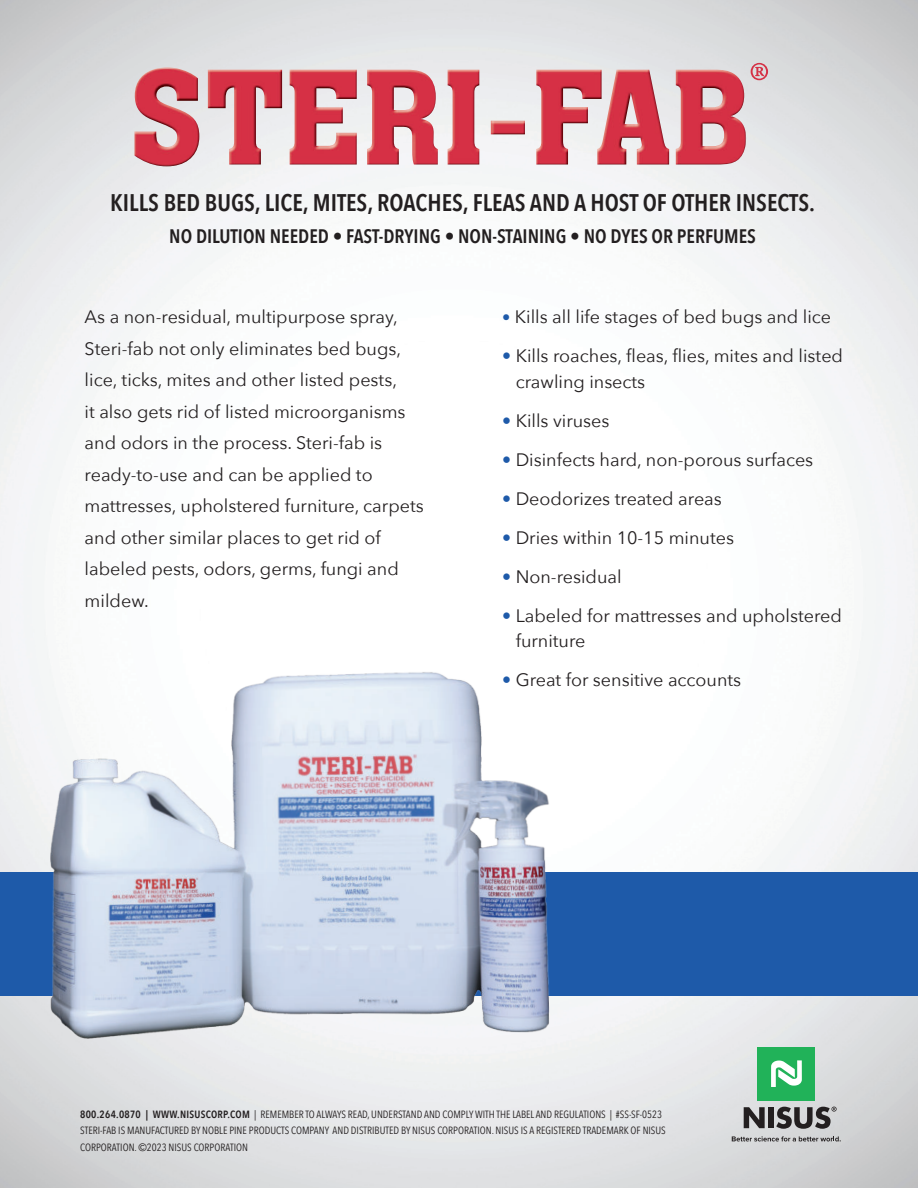
<style>
.page{position:relative;width:918px;height:1188px;background:#fff}
.page>*{position:absolute;margin:0;border:0;box-sizing:border-box;transform-origin:0 0}
.t1{font:67.35px "Minion Pro";color:#d53145}
.t2{font:600 24px "Avenir Next Condensed";color:#231f20}
.t3{font:600 19.5px "Avenir Next Condensed";color:#231f20}
.t4{font:18px/31.5px "Avenir Next";color:#231f20}
.t5{font:10.5px/16.5px "Avenir Next Condensed";color:#231f20}
.s1{font-size:16.5px;color:#1e5aa9}
.s2{color:#1e5aa9}
.s3{font-weight:600}
.s4{font-family:"Avenir Next"}
</style>
<div class="page">
<svg style="left:744px;top:1107px;width:21px;height:21px"></svg>
<div style="left:768px;top:1107px;width:6px;height:21px;background:#231f20"></div>
<div style="left:757px;top:1047px;width:58px;height:54px;background:#21b259"></div>
<svg style="left:771px;top:1060px;width:31px;height:27px"></svg>
<svg style="left:732px;top:1136px;width:109px;height:5px"></svg>
<svg style="left:776px;top:1107px;width:61px;height:22px"></svg>
<svg style="left:160px;top:166px;width:13px;height:1px"></svg>
<img style="left:135px;top:68px;width:64px;height:98px">
<svg style="left:746px;top:133px;width:1px;height:12px"></svg>
<img style="left:676px;top:70px;width:70px;height:94px">
<img style="left:602px;top:70px;width:67px;height:94px">
<img style="left:536px;top:70px;width:66px;height:94px">
<img style="left:208px;top:70px;width:317px;height:94px">
<div style="left:0;top:872px;width:918px;height:124px;background:#1e5aa9"></div>
<img style="left:0;top:625px;width:606px;height:432px">
<h1 class="t1" style="left:748px;top:45px;width:23px">®</h1>
<h2 class="t2" style="left:110px;top:193px;width:706px">KILLS BED BUGS, LICE, MITES, ROACHES, FLEAS AND A HOST OF OTHER INSECTS.</h2>
<p class="t3" style="left:169px;top:228px;width:588px">NO DILUTION NEEDED • FAST-DRYING • NON-STAINING • NO DYES OR PERFUMES</p>
<p class="t4" style="left:85px;top:301px;width:341px">As a non-residual, multipurpose spray, Steri-fab not only eliminates bed bugs, lice, ticks, mites and other listed pests,<br>it also gets rid of listed microorganisms and odors in the process. Steri-fab is ready-to-use and can be applied to mattresses, upholstered furniture, carpets and other similar places to get rid of labeled pests, odors, germs, fungi and mildew.</p>
<p class="t4" style="left:502px;top:303px;width:331px"><span class="s1">•</span> Kills all life stages of bed bugs and lice</p>
<p class="t4" style="left:516px;top:343px;width:329px;line-height:25.5px;text-indent:-14px"><span class="s2">•</span> Kills roaches, fleas, flies, mites and listed crawling insects</p>
<p class="t4" style="left:502px;top:406px;width:109px"><span class="s2">•</span> Kills viruses</p>
<p class="t4" style="left:502px;top:445px;width:313px"><span class="s2">•</span> Disinfects hard, non-porous surfaces</p>
<p class="t4" style="left:502px;top:484px;width:221px"><span class="s2">•</span> Deodorizes treated areas</p>
<p class="t4" style="left:502px;top:521px;width:233px"><span class="s2">•</span> Dries within 10-15 minutes</p>
<p class="t4" style="left:502px;top:562px;width:121px"><span class="s2">•</span> Non-residual</p>
<p class="t4" style="left:516px;top:602px;width:328px;line-height:25.5px;text-indent:-14px"><span class="s2">•</span> Labeled for mattresses and upholstered furniture</p>
<p class="t4" style="left:502px;top:666px;width:241px"><span class="s2">•</span> Great for sensitive accounts</p>
<p class="t5" style="left:80px;top:1107px;width:587px"><span class="s3">800.264.0870 | WWW.NISUSCORP.COM</span> | REMEMBER TO ALWAYS READ, UNDERSTAND AND COMPLY WITH THE LABEL AND REGULATIONS | #SS-SF-0523<br>STERI-FAB IS MANUFACTURED BY NOBLE PINE PRODUCTS COMPANY AND DISTRIBUTED BY NISUS CORPORATION. NISUS IS A REGISTERED TRADEMARK OF NISUS<br>CORPORATION. <span class="s4">©</span>2023 NISUS CORPORATION</p>
</div>
